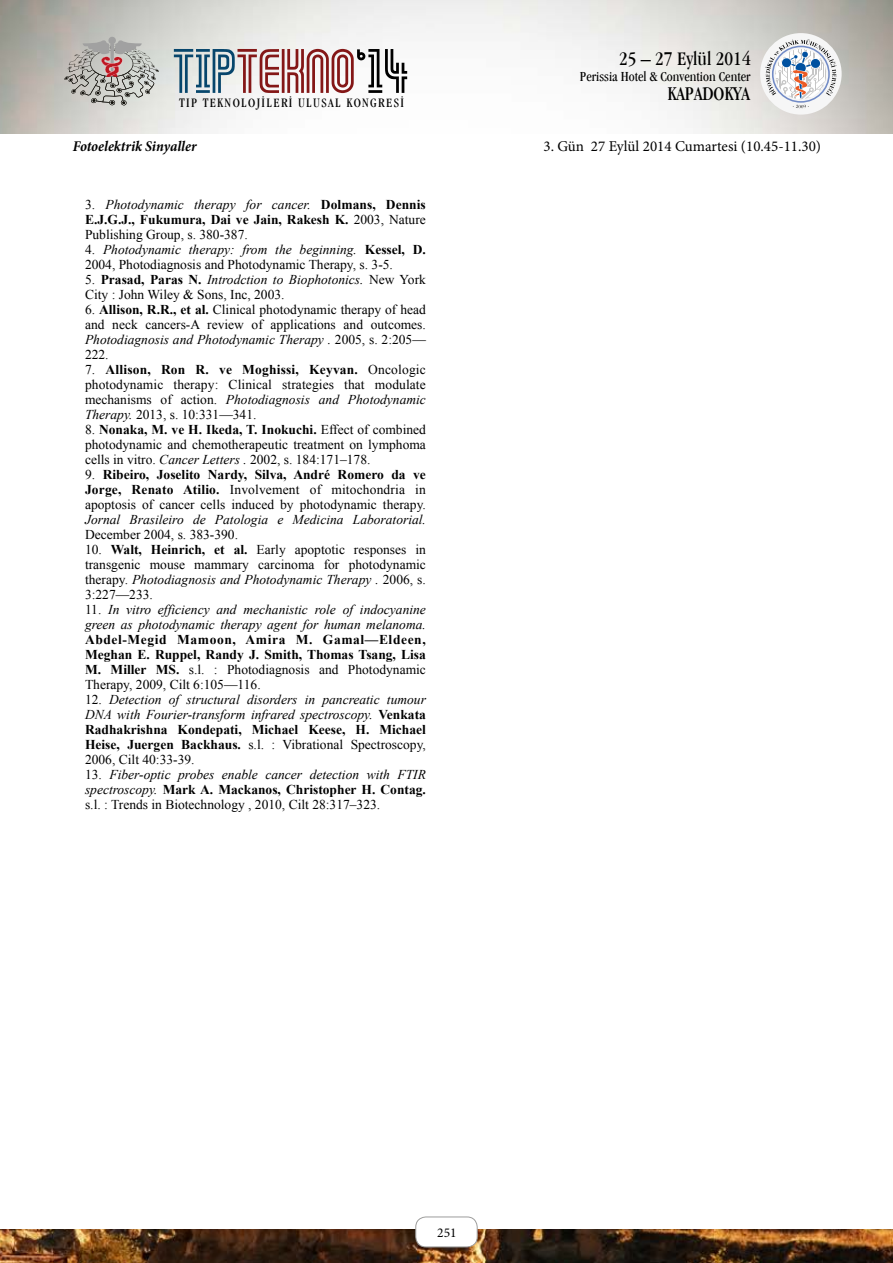
<style>
.page{position:relative;width:893px;height:1263px;background:#fff}
.page>*{position:absolute;margin:0;border:0;box-sizing:border-box;transform-origin:0 0}
.t1{font:54.9px "GALLEDIS";color:#841717}
.t2{font:condensed 19.95px "Garamond IT Cby BT";color:#000}
.t3{font:15px "Minion Pro";color:#000}
.t4{font:italic 700 condensed 15px "Minion Pro";color:#000}
.t5{font:condensed 14.1px "Garamond IT Cby BT";color:#000}
.t6{font:13.5px/15px "Times New Roman";color:#000;text-align:justify}
.t7{font:italic 13.5px/15px "Times New Roman";color:#000;text-align:justify}
.t8{font:700 13.5px/15px "Times New Roman";color:#000;text-align:justify}
.t9{font:13.5px "Minion Pro";color:#000}
.t10{font:condensed 13.2px "Garamond IT Cby BT";letter-spacing:.1em;color:#000}
.s1{color:#07466c}
.s2{color:#000}
.s3{font-weight:400}
.s4{font-weight:400;font-style:italic}
.s5{font-style:italic}
.s6{font-weight:700}
.s7{font-style:normal}
.s8{font-weight:700;font-style:normal}
</style>
<div class="page">
<img style="left:0;top:0;width:893px;height:1263px">
<div style="left:108px;top:37px;width:8px;height:7px;background:#a1a1a1;border-radius:50%"></div>
<svg style="left:64px;top:40px;width:95px;height:66px;background:#b5b0ac"></svg>
<div style="left:760px;top:33px;width:82px;height:82px;background:#f6f6f6;border-radius:50%"></div>
<svg style="left:765px;top:39px;width:71px;height:69px"></svg>
<div style="left:0;top:134px;width:893px;height:1094px;background:#fff"></div>
<div style="left:416px;top:1217px;width:61px;height:30px;background:#fff;border-radius:10px"></div>
<div style="left:416px;top:1217px;width:61px;height:30px;border:1px solid #9d9d9c;border-radius:10px"></div>
<h1 class="t1" style="left:172px;top:44px;width:238px"><span class="s1">TIP</span>TEKNO<span class="s2">‘14</span></h1>
<h2 class="t2" style="left:619px;top:47px;width:133px">25 – 27 Eylül 2014</h2>
<p class="t5" style="left:580px;top:69px;width:172px">Perissia Hotel &amp; Convention Center</p>
<h2 class="t2" style="left:667px;top:82px;width:84px">KAPADOKYA</h2>
<p class="t10" style="left:179px;top:95px;width:226px">TIP TEKNOLOJİLERİ ULUSAL KONGRESİ</p>
<p class="t4" style="left:73px;top:136px;width:126px">Fotoelektrik Sinyaller</p>
<p class="t3" style="left:543px;top:136px;width:279px">3. Gün 27 Eylül 2014 Cumartesi (10.45-11.30)</p>
<p class="t8" style="left:85px;top:197px;width:342px"><span class="s3">3.</span> <span class="s4">Photodynamic therapy for cancer.</span> Dolmans, Dennis E.J.G.J., Fukumura, Dai ve Jain, Rakesh K. <span class="s3">2003, Nature Publishing Group, s. 380-387.</span></p>
<p class="t6" style="left:85px;top:242px;width:342px">4. <span class="s5">Photodynamic therapy: from the beginning.</span> <span class="s6">Kessel, D.<br></span>2004, Photodiagnosis and Photodynamic Therapy, s. 3-5.</p>
<p class="t6" style="left:85px;top:272px;width:342px">5. <span class="s6">Prasad, Paras N.</span> <span class="s5">Introdction to Biophotonics.</span> New York<br>City : John Wiley &amp; Sons, Inc, 2003.</p>
<p class="t6" style="left:85px;top:302px;width:342px">6. <span class="s6">Allison, R.R., et al.</span> Clinical photodynamic therapy of head and neck cancers-A review of applications and outcomes.<br><span class="s5">Photodiagnosis and Photodynamic Therapy .</span> 2005, s. 2:205— 222.</p>
<p class="t6" style="left:85px;top:362px;width:342px">7. <span class="s6">Allison, Ron R. ve Moghissi, Keyvan.</span> Oncologic photodynamic therapy: Clinical strategies that modulate mechanisms of action. <span class="s5">Photodiagnosis and Photodynamic Therapy.</span> 2013, s. 10:331—341.</p>
<p class="t6" style="left:85px;top:422px;width:342px">8. <span class="s6">Nonaka, M. ve H. Ikeda, T. Inokuchi.</span> Effect of combined photodynamic and chemotherapeutic treatment on lymphoma cells in vitro. <span class="s5">Cancer Letters .</span> 2002, s. 184:171–178.</p>
<p class="t6" style="left:85px;top:467px;width:342px">9. <span class="s6">Ribeiro, Joselito Nardy, Silva, André Romero da ve Jorge, Renato Atilio.</span> Involvement of mitochondria in apoptosis of cancer cells induced by photodynamic therapy.</p>
<p class="t7" style="left:85px;top:512px;width:342px">Jornal Brasileiro de Patologia e Medicina Laboratorial.</p>
<p class="t6" style="left:85px;top:527px;width:154px">December 2004, s. 383-390.</p>
<p class="t6" style="left:85px;top:542px;width:342px">10. <span class="s6">Walt, Heinrich, et al.</span> Early apoptotic responses in transgenic mouse mammary carcinoma for photodynamic therapy. <span class="s5">Photodiagnosis and Photodynamic Therapy .</span> 2006, s.<br>3:227—233.</p>
<p class="t7" style="left:85px;top:602px;width:342px"><span class="s7">11.</span> In vitro efficiency and mechanistic role of indocyanine green as photodynamic therapy agent for human melanoma.</p>
<p class="t8" style="left:85px;top:632px;width:342px">Abdel-Megid Mamoon, Amira M. Gamal—Eldeen, Meghan E. Ruppel, Randy J. Smith, Thomas Tsang, Lisa M. Miller MS. <span class="s3">s.l. : Photodiagnosis and Photodynamic Therapy, 2009, Cilt 6:105—116.</span></p>
<p class="t7" style="left:85px;top:692px;width:342px"><span class="s7">12.</span> Detection of structural disorders in pancreatic tumour DNA with Fourier-transform infrared spectroscopy. <span class="s8">Venkata Radhakrishna Kondepati, Michael Keese, H. Michael Heise, Juergen Backhaus.</span> <span class="s7">s.l. : Vibrational Spectroscopy, 2006, Cilt 40:33-39.</span></p>
<p class="t7" style="left:85px;top:767px;width:342px"><span class="s7">13.</span> Fiber-optic probes enable cancer detection with FTIR spectroscopy. <span class="s8">Mark A. Mackanos, Christopher H. Contag. </span><span class="s7">s.l. : Trends in Biotechnology , 2010, Cilt 28:317–323.</span></p>
<p class="t9" style="left:437px;top:1223px;width:21px">251</p>
</div>
